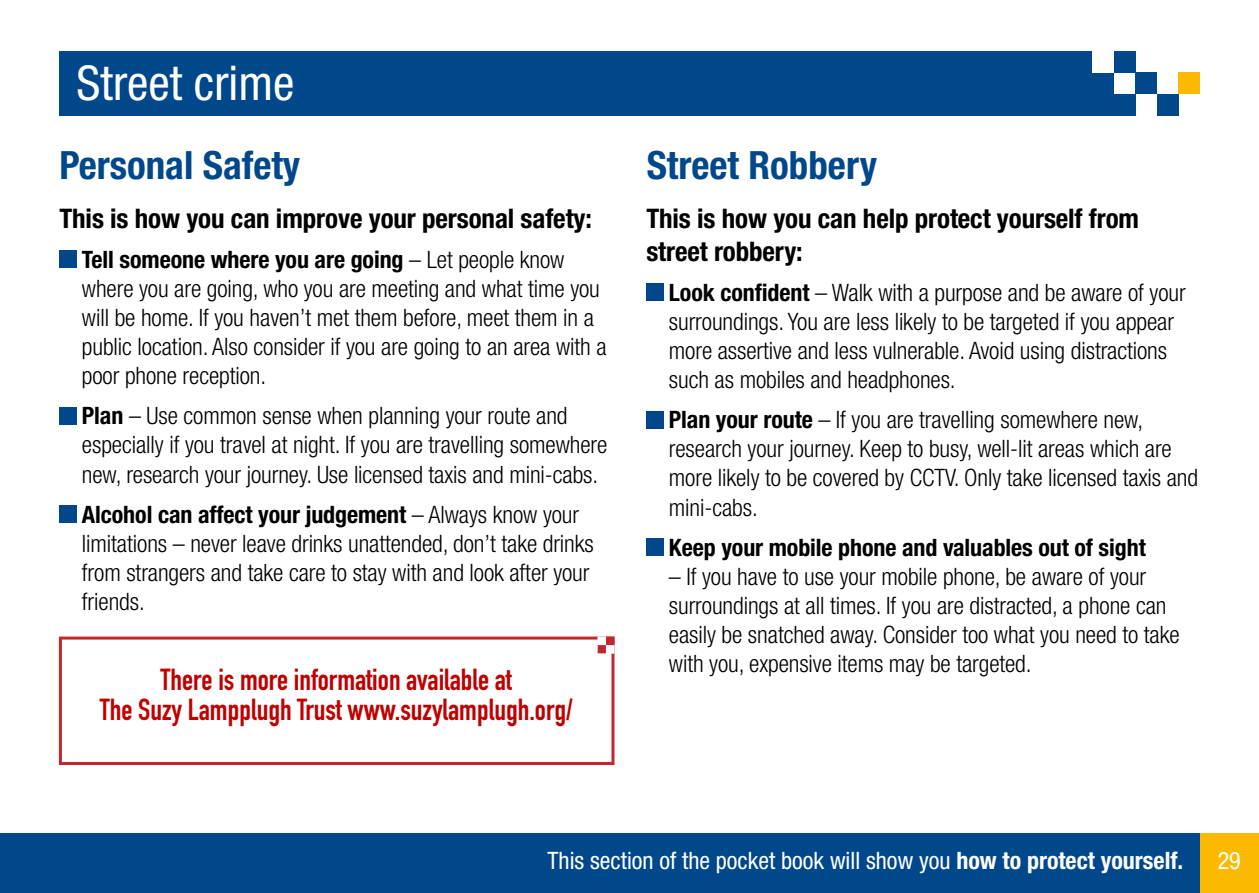
<style>
.page{position:relative;width:1259px;height:893px;background:#fff}
.page>*{position:absolute;margin:0;border:0;box-sizing:border-box;transform-origin:0 0}
.t1{font:condensed 48px "Helvetica Neue";color:#fff}
.t2{font:700 condensed 39px "Helvetica Neue";color:#00488b}
.t3{font:700 30px/30px "DIN Condensed";color:#c00000;text-align:center}
.t4{font:700 condensed 27px/33px "Helvetica Neue";letter-spacing:-.005em;color:#000}
.t5{font:300 condensed 24px/29.1px "Helvetica Neue";letter-spacing:-.005em;color:#000}
.t6{font:condensed 24px "Helvetica Neue";color:#fff}
.t7{font:700 condensed 24px "Helvetica Neue";letter-spacing:-.005em;color:#000}
.s1{font-weight:700}
</style>
<div class="page">
<div style="left:1199px;top:833px;width:60px;height:60px;background:#fbba00"></div>
<div style="left:0;top:833px;width:1199px;height:60px;background:#00488b"></div>
<div style="left:1113px;top:51px;width:22px;height:22px;background:#00488b"></div>
<div style="left:1113px;top:94px;width:22px;height:22px;background:#00488b"></div>
<div style="left:1135px;top:73px;width:21px;height:21px;background:#00488b"></div>
<div style="left:1156px;top:94px;width:22px;height:22px;background:#00488b"></div>
<div style="left:1178px;top:73px;width:21px;height:21px;background:#fbba00"></div>
<div style="left:60px;top:51px;width:1053px;height:65px;background:#00488b"></div>
<div style="left:1092px;top:51px;width:21px;height:22px;background:#fff"></div>
<div style="left:59px;top:251px;width:17px;height:17px;background:#00488b"></div>
<div style="left:59px;top:407px;width:17px;height:17px;background:#00488b"></div>
<div style="left:59px;top:506px;width:17px;height:17px;background:#00488b"></div>
<div style="left:59px;top:637px;width:555px;height:128px;border:3px solid #c2262e"></div>
<div style="left:606px;top:637px;width:8px;height:8px;background:#c2262e"></div>
<div style="left:606px;top:645px;width:8px;height:9px;background:#fff"></div>
<div style="left:597px;top:637px;width:9px;height:8px;background:#fff"></div>
<div style="left:597px;top:645px;width:9px;height:9px;background:#c2262e"></div>
<div style="left:646px;top:284px;width:17px;height:17px;background:#00488b"></div>
<div style="left:646px;top:411px;width:17px;height:17px;background:#00488b"></div>
<div style="left:646px;top:539px;width:17px;height:17px;background:#00488b"></div>
<h1 class="t1" style="left:77px;top:55px;width:219px">Street crime</h1>
<h2 class="t2" style="left:59px;top:142px;width:242px">Personal Safety</h2>
<p class="t4" style="left:59px;top:201px;width:534px">This is how you can improve your personal safety:</p>
<p class="t5" style="left:82px;top:245px;width:526px"><span class="s1">Tell someone where you are going</span> – Let people know where you are going, who you are meeting and what time you will be home. If you haven’t met them before, meet them in a public location. Also consider if you are going to an area with a poor phone reception.</p>
<p class="t5" style="left:82px;top:401px;width:527px"><span class="s1">Plan</span> – Use common sense when planning your route and especially if you travel at night. If you are travelling somewhere new, research your journey. Use licensed taxis and mini-cabs.</p>
<p class="t5" style="left:82px;top:499px;width:513px"><span class="s1">Alcohol can affect your judgement</span> – Always know your limitations – never leave drinks unattended, don’t take drinks from strangers and take care to stay with and look after your friends.</p>
<p class="t3" style="left:100px;top:665px;width:474px">There is more information available at<br>The Suzy Lampplugh Trust www.suzylamplugh.org/</p>
<h2 class="t2" style="left:646px;top:142px;width:232px">Street Robbery</h2>
<p class="t4" style="left:646px;top:201px;width:494px">This is how you can help protect yourself from street robbery:</p>
<p class="t5" style="left:669px;top:278px;width:518px"><span class="s1">Look confident</span> – Walk with a purpose and be aware of your surroundings. You are less likely to be targeted if you appear more assertive and less vulnerable. Avoid using distractions such as mobiles and headphones.</p>
<p class="t5" style="left:669px;top:405px;width:530px"><span class="s1">Plan your route</span> – If you are travelling somewhere new, research your journey. Keep to busy, well-lit areas which are more likely to be covered by CCTV. Only take licensed taxis and mini-cabs.</p>
<p class="t7" style="left:669px;top:533px;width:478px">Keep your mobile phone and valuables out of sight</p>
<p class="t5" style="left:669px;top:562px;width:512px">– If you have to use your mobile phone, be aware of your surroundings at all times. If you are distracted, a phone can easily be snatched away. Consider too what you need to take with you, expensive items may be targeted.</p>
<p class="t6" style="left:547px;top:847px;width:637px">This section of the pocket book will show you <span class="s1">how to protect yourself.</span></p>
<p class="t6" style="left:1217px;top:847px;width:25px">29</p>
</div>
